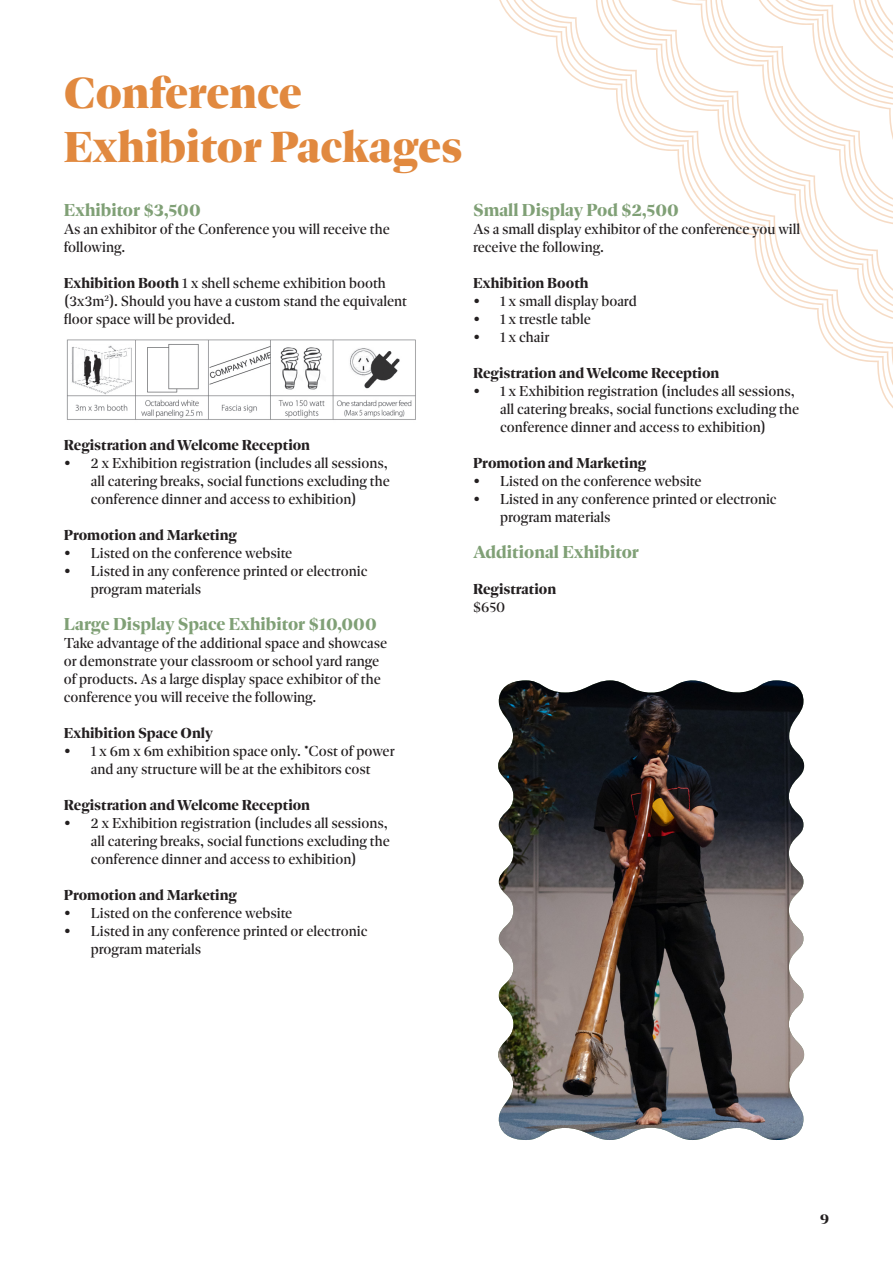
<style>
.page{position:relative;width:893px;height:1263px;background:#fff}
.page>*{position:absolute;margin:0;border:0;box-sizing:border-box;transform-origin:0 0}
.t1{font:900 45px/54px "Dejanire Headline";color:#e1893f}
.Sub-titles{font:700 18px "Dejanire Headline";color:#80a076}
.Body{font:15px/18px "Dejanire Headline";color:#231f20}
.sub-subhead{font:700 15px "Dejanire Headline";color:#231f20}
.sub-subhead-2{font:15px/18px "Dejanire Headline";color:#231f20}
.s1{font-weight:700}
</style>
<div class="page">
<svg style="left:521px;top:0;width:372px;height:365px"></svg>
<svg style="left:530px;top:0;width:363px;height:334px"></svg>
<svg style="left:541px;top:0;width:352px;height:329px"></svg>
<svg style="left:571px;top:0;width:322px;height:324px"></svg>
<svg style="left:580px;top:0;width:313px;height:293px"></svg>
<svg style="left:591px;top:0;width:302px;height:288px"></svg>
<svg style="left:655px;top:0;width:238px;height:239px"></svg>
<svg style="left:665px;top:0;width:228px;height:208px"></svg>
<svg style="left:676px;top:0;width:217px;height:203px"></svg>
<img style="left:66px;top:339px;width:350px;height:81px">
<img style="left:498px;top:680px;width:306px;height:460px">
<p class="t1" style="left:64px;top:65px;width:400px">Conference<br>Exhibitor Packages</p>
<p class="Sub-titles" style="left:64px;top:199px;width:138px">Exhibitor $3,500</p>
<p class="Body" style="left:64px;top:220px;width:327px">As an exhibitor of the Conference you will receive the following.</p>
<p class="sub-subhead-2" style="left:64px;top:274px;width:345px"><span class="s1">Exhibition Booth</span> 1 x shell scheme exhibition booth (3x3m<sup>2</sup>). Should you have a custom stand the equivalent floor space will be provided.</p>
<p class="sub-subhead" style="left:64px;top:436px;width:248px">Registration and Welcome Reception</p>
<p class="Body" style="left:91px;top:454px;width:301px;text-indent:-27px">• 2 x Exhibition registration (includes all sessions, all catering breaks, social functions excluding the conference dinner and access to exhibition)</p>
<p class="sub-subhead" style="left:64px;top:526px;width:175px">Promotion and Marketing</p>
<p class="Body" style="left:64px;top:544px;width:230px">• Listed on the conference website</p>
<p class="Body" style="left:91px;top:562px;width:278px;text-indent:-27px">• Listed in any conference printed or electronic program materials</p>
<p class="Sub-titles" style="left:64px;top:613px;width:314px">Large Display Space Exhibitor $10,000</p>
<p class="Body" style="left:64px;top:634px;width:325px">Take advantage of the additional space and showcase or demonstrate your classroom or school yard range of products. As a large display space exhibitor of the conference you will receive the following.</p>
<p class="sub-subhead" style="left:64px;top:724px;width:151px">Exhibition Space Only</p>
<p class="Body" style="left:64px;top:742px;width:332px;text-align:center">• 1 x 6m x 6m exhibition space only. *Cost of power and any structure will be at the exhibitors cost</p>
<p class="sub-subhead" style="left:64px;top:796px;width:248px">Registration and Welcome Reception</p>
<p class="Body" style="left:91px;top:814px;width:301px;text-indent:-27px">• 2 x Exhibition registration (includes all sessions, all catering breaks, social functions excluding the conference dinner and access to exhibition)</p>
<p class="sub-subhead" style="left:64px;top:886px;width:175px">Promotion and Marketing</p>
<p class="Body" style="left:64px;top:904px;width:230px">• Listed on the conference website</p>
<p class="Body" style="left:91px;top:922px;width:278px;text-indent:-27px">• Listed in any conference printed or electronic program materials</p>
<p class="Sub-titles" style="left:473px;top:199px;width:207px">Small Display Pod $2,500</p>
<p class="Body" style="left:473px;top:220px;width:329px">As a small display exhibitor of the conference you will receive the following.</p>
<p class="sub-subhead" style="left:473px;top:274px;width:117px">Exhibition Booth</p>
<p class="Body" style="left:473px;top:292px;width:165px">• 1 x small display board</p>
<p class="Body" style="left:473px;top:310px;width:119px">• 1 x trestle table</p>
<p class="Body" style="left:473px;top:328px;width:78px">• 1 x chair</p>
<p class="sub-subhead" style="left:473px;top:364px;width:248px">Registration and Welcome Reception</p>
<p class="Body" style="left:500px;top:382px;width:301px;text-indent:-27px">• 1 x Exhibition registration (includes all sessions, all catering breaks, social functions excluding the conference dinner and access to exhibition)</p>
<p class="sub-subhead" style="left:473px;top:454px;width:175px">Promotion and Marketing</p>
<p class="Body" style="left:473px;top:472px;width:230px">• Listed on the conference website</p>
<p class="Body" style="left:500px;top:490px;width:278px;text-indent:-27px">• Listed in any conference printed or electronic program materials</p>
<p class="Sub-titles" style="left:473px;top:541px;width:167px">Additional Exhibitor</p>
<p class="sub-subhead" style="left:473px;top:580px;width:85px">Registration</p>
<p class="Body" style="left:473px;top:598px;width:34px">$650</p>
<p class="sub-subhead" style="left:820px;top:1210px;width:11px">9</p>
</div>
